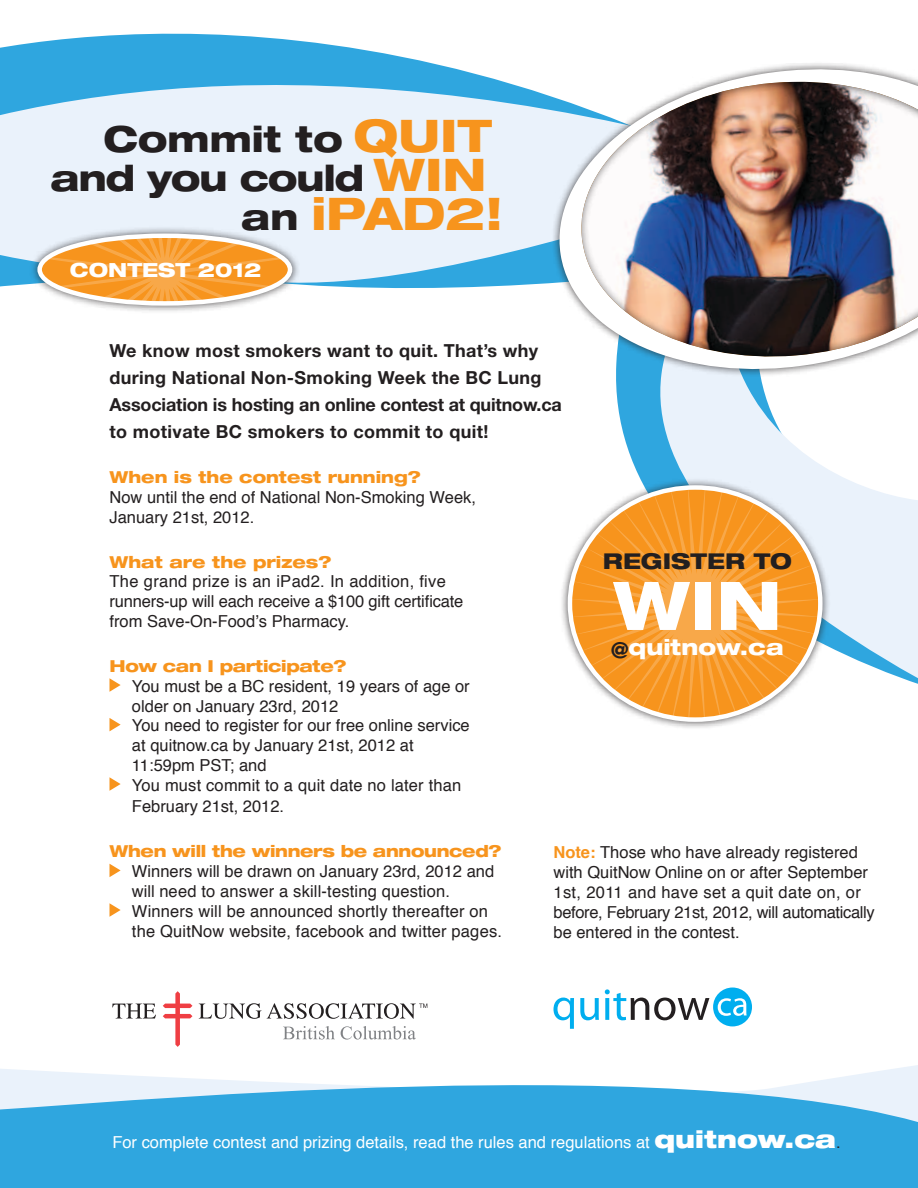
<style>
.page{position:relative;width:918px;height:1188px;background:#fff}
.page>*{position:absolute;margin:0;border:0;box-sizing:border-box;transform-origin:0 0}
.t1{font:800 expanded 67.2px "Helvetica Neue";color:#fff}
.t2{font:800 expanded 45px "Helvetica Neue";color:#f7941d}
.t3{font:800 expanded 36px/39px "Helvetica Neue";letter-spacing:-.025em;color:#231f20;text-align:right}
.t4{font:800 expanded 21.9px "Helvetica Neue";color:#231f20}
.t5{font:800 expanded 21.9px "Helvetica Neue";color:#fff}
.t6{font:800 expanded 19.5px "Helvetica Neue";color:#fff}
.t7{font:700 18px/27px "Helvetica Neue";letter-spacing:.02em;color:#231f20}
.t8{font:16.5px/19.8px "Helvetica";color:#231f20}
.t9{font:16.5px "Helvetica";color:#fff}
.t10{font:800 expanded 16.5px "Helvetica Neue";letter-spacing:-.02em;color:#f7941d}
.t11{font:800 expanded 16.5px "Helvetica Neue";color:#f7941d}
.s1{font-size:45px;color:#f7941d}
.s2{font-size:36px;color:#231f20}
.s3{font-weight:700;color:#f7941d}
.s4{font-family:"Helvetica Neue";font-weight:900;font-stretch:expanded;font-size:24px}
.s5{color:#231f20}
</style>
<div class="page">
<svg style="left:0;top:1065px;width:918px;height:123px;fill:#2fa6df"></svg>
<svg style="left:616px;top:384px;width:302px;height:300px;fill:#eaf2fb"></svg>
<svg style="left:0;top:33px;width:548px;height:254px;fill:#eaf2fb"></svg>
<svg style="left:548px;top:95px;width:229px;height:289px"></svg>
<img style="left:570px;top:63px;width:348px;height:311px">
<div style="left:29px;top:225px;width:271px;height:89px;background:#231f20;opacity:.75"></div>
<svg style="left:40px;top:236px;width:250px;height:67px"></svg>
<div style="left:37px;top:233px;width:255px;height:73px;border:4px solid #fff;border-radius:50%"></div>
<svg style="left:110px;top:678px;width:11px;height:14px"></svg>
<svg style="left:110px;top:718px;width:11px;height:13px"></svg>
<svg style="left:110px;top:777px;width:11px;height:14px"></svg>
<svg style="left:110px;top:864px;width:11px;height:13px"></svg>
<svg style="left:110px;top:903px;width:11px;height:14px"></svg>
<svg style="left:553px;top:998px;width:21px;height:31px"></svg>
<svg style="left:580px;top:998px;width:19px;height:22px"></svg>
<svg style="left:605px;top:989px;width:104px;height:31px"></svg>
<div style="left:713px;top:988px;width:39px;height:38px;background:#00aeef;border-radius:50%"></div>
<svg style="left:718px;top:998px;width:29px;height:18px"></svg>
<svg style="left:283px;top:1026px;width:52px;height:14px"></svg>
<svg style="left:341px;top:1026px;width:75px;height:14px"></svg>
<svg style="left:112px;top:1004px;width:44px;height:14px"></svg>
<svg style="left:163px;top:991px;width:29px;height:56px"></svg>
<svg style="left:199px;top:1003px;width:228px;height:16px"></svg>
<div style="left:559px;top:477px;width:272px;height:253px;background:#231f20;opacity:.75"></div>
<svg style="left:570px;top:487px;width:250px;height:233px"></svg>
<h3 class="t3" style="left:50px;top:118px;width:443px">Commit to <span class="s1">QUIT </span>and you could <span class="s1">WIN</span></h3>
<h2 class="t2" style="left:241px;top:185px;width:263px"><span class="s2">an</span> iPAD2!</h2>
<p class="t6" style="left:70px;top:257px;width:193px">Contest 2012</p>
<p class="t7" style="left:110px;top:336px;width:454px">We know most smokers want to quit. That’s why during National Non-Smoking Week the BC Lung Association is hosting an online contest at quitnow.ca to motivate BC smokers to commit to quit!</p>
<p class="t11" style="left:110px;top:467px;width:313px">When is the contest running?</p>
<p class="t8" style="left:110px;top:488px;width:368px">Now until the end of National Non-Smoking Week,<br>January 21st, 2012.</p>
<p class="t11" style="left:110px;top:551px;width:223px">What are the prizes?</p>
<p class="t8" style="left:110px;top:572px;width:355px">The grand prize is an iPad2. In addition, five runners-up will each receive a $100 gift certificate from Save-On-Food’s Pharmacy.</p>
<p class="t10" style="left:110px;top:655px;width:239px">How can I participate?</p>
<p class="t8" style="left:132px;top:677px;width:339px">You must be a BC resident, 19 years of age or older on January 23rd, 2012<br>You need to register for our free online service at quitnow.ca by January 21st, 2012 at 11:59pm PST; and<br>You must commit to a quit date no later than</p>
<p class="t8" style="left:132px;top:797px;width:154px">February 21st, 2012.</p>
<p class="t10" style="left:109px;top:841px;width:394px">When will the winners be announced?</p>
<p class="t8" style="left:132px;top:862px;width:372px">Winners will be drawn on January 23rd, 2012 and will need to answer a skill-testing question.<br>Winners will be announced shortly thereafter on the QuitNow website, facebook and twitter pages.</p>
<h3 class="t4" style="left:603px;top:548px;width:189px">REGISTER TO</h3>
<h1 class="t1" style="left:613px;top:563px;width:171px">WIN</h1>
<h3 class="t5" style="left:629px;top:633px;width:157px">quitnow.ca</h3>
<h3 class="t4" style="left:611px;top:636px;width:19px">@</h3>
<p class="t8" style="left:554px;top:843px;width:323px"><span class="s3">Note:</span> Those who have already registered with QuitNow Online on or after September 1st, 2011 and have set a quit date on, or before, February 21st, 2012, will automatically be entered in the contest.</p>
<p class="t9" style="left:112px;top:1129px;width:730px">For complete contest and prizing details, read the rules and regulations at <span class="s4">quitnow.ca</span><span class="s5">.</span></p>
</div>
